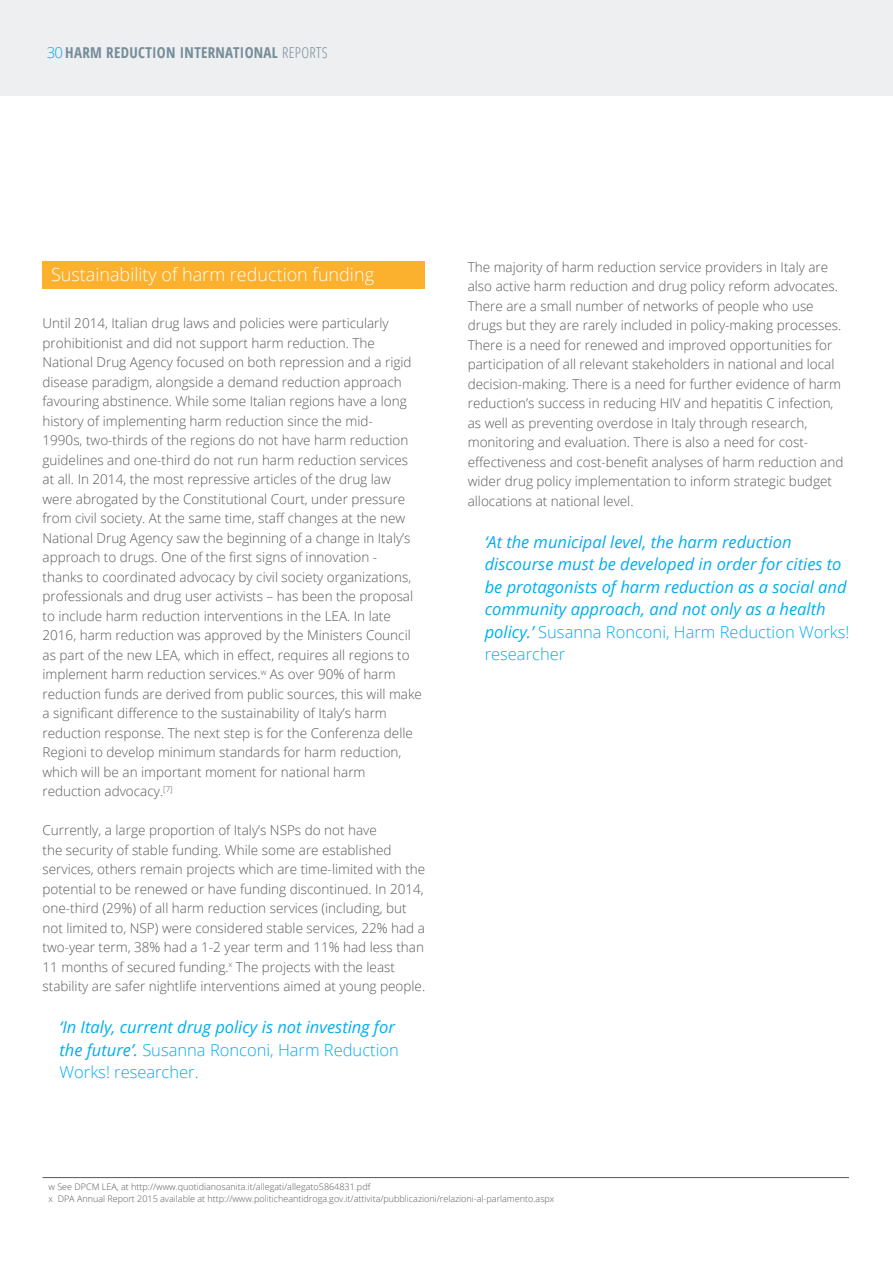
<style>
.page{position:relative;width:893px;height:1263px;background:#fff}
.page>*{position:absolute;margin:0;border:0;box-sizing:border-box;transform-origin:0 0}
.t1{font:300 18px "Open Sans";color:#fff}
.t2{font:italic 16.5px/22.5px "Open Sans";color:#00aeef}
.t3{font:700 condensed 15px "Open Sans";letter-spacing:.02em;color:#758c99}
.t4{font:300 13.5px/19.5px "Open Sans";color:#57585a}
.t5{font:300 9px/12px "Open Sans";color:#57585a}
.s1{font-weight:300;font-stretch:normal;color:#00aeef}
.s2{font-weight:300}
.s3{font-weight:300;font-style:normal}
</style>
<div class="page">
<div style="left:0;top:0;width:893px;height:95px;background:#edeff1"></div>
<div style="left:43px;top:261px;width:382px;height:28px;background:#fbb12e"></div>
<hr style="left:43px;top:1177px;width:806px;height:1px;background:#57585a">
<p class="t3" style="left:47px;top:42px;width:282px"><span class="s1">30</span> HARM REDUCTION I NTERNATIONAL <span class="s2">REPORTS</span></p>
<h1 class="t1" style="left:51px;top:262px;width:325px">Sustainability of harm reduction funding</h1>
<p class="t4" style="left:43px;top:313px;width:381px">Until 2014, Italian drug laws and policies were particularly prohibitionist and did not support harm reduction. The National Drug Agency focused on both repression and a rigid disease paradigm, alongside a demand reduction approach favouring abstinence. While some Italian regions have a long history of implementing harm reduction since the mid-<br>1990s, two-thirds of the regions do not have harm reduction guidelines and one-third do not run harm reduction services at all. In 2014, the most repressive articles of the drug law were abrogated by the Constitutional Court, under pressure from civil society. At the same time, staff changes at the new National Drug Agency saw the beginning of a change in Italy’s approach to drugs. One of the first signs of innovation -<br>thanks to coordinated advocacy by civil society organizations, professionals and drug user activists – has been the proposal to include harm reduction interventions in the LEA. In late 2016, harm reduction was approved by the Ministers Council as part of the new LEA, which in effect, requires all regions to implement harm reduction services.<sup>w</sup> As over 90% of harm reduction funds are derived from public sources, this will make a significant difference to the sustainability of Italy’s harm reduction response. The next step is for the Conferenza delle Regioni to develop minimum standards for harm reduction, which will be an important moment for national harm reduction advocacy.<sup>[7]</sup></p>
<p class="t4" style="left:43px;top:820px;width:384px">Currently, a large proportion of Italy’s NSPs do not have<br>the security of stable funding. While some are established services, others remain projects which are time-limited with the potential to be renewed or have funding discontinued. In 2014, one-third (29%) of all harm reduction services (including, but not limited to, NSP) were considered stable services, 22% had a two-year term, 38% had a 1-2 year term and 11% had less than 11 months of secured funding.<sup>x</sup> The projects with the least stability are safer nightlife interventions aimed at young people.</p>
<p class="t2" style="left:60px;top:1015px;width:341px">‘In Italy, current drug policy is not investing for the future’. <span class="s3">Susanna Ronconi, Harm Reduction<br>Works! researcher.</span></p>
<p class="t4" style="left:468px;top:257px;width:377px">The majority of harm reduction service providers in Italy are also active harm reduction and drug policy reform advocates.<br>There are a small number of networks of people who use drugs but they are rarely included in policy-making processes.<br>There is a need for renewed and improved opportunities for participation of all relevant stakeholders in national and local decision-making. There is a need for further evidence of harm reduction’s success in reducing HIV and hepatitis C infection, as well as preventing overdose in Italy through research, monitoring and evaluation. There is also a need for cost&shy;effectiveness and cost-benefit analyses of harm reduction and wider drug policy implementation to inform strategic budget allocations at national level.</p>
<p class="t2" style="left:485px;top:530px;width:366px">‘At the municipal level, the harm reduction discourse must be developed in order for cities to be protagonists of harm reduction as a social and community approach, and not only as a health policy.’ <span class="s3">Susanna Ronconi, Harm Reduction Works! researcher</span></p>
<p class="t5" style="left:49px;top:1181px;width:507px">w See DPCM LEA, at http://www.quotidianosanita.it/allegati/allegato5864831.pdf<br>x DPA Annual Report 2015 available at http://www.politicheantidroga.gov.it/attivita/pubblicazioni/relazioni-al-parlamento.aspx</p>
</div>
